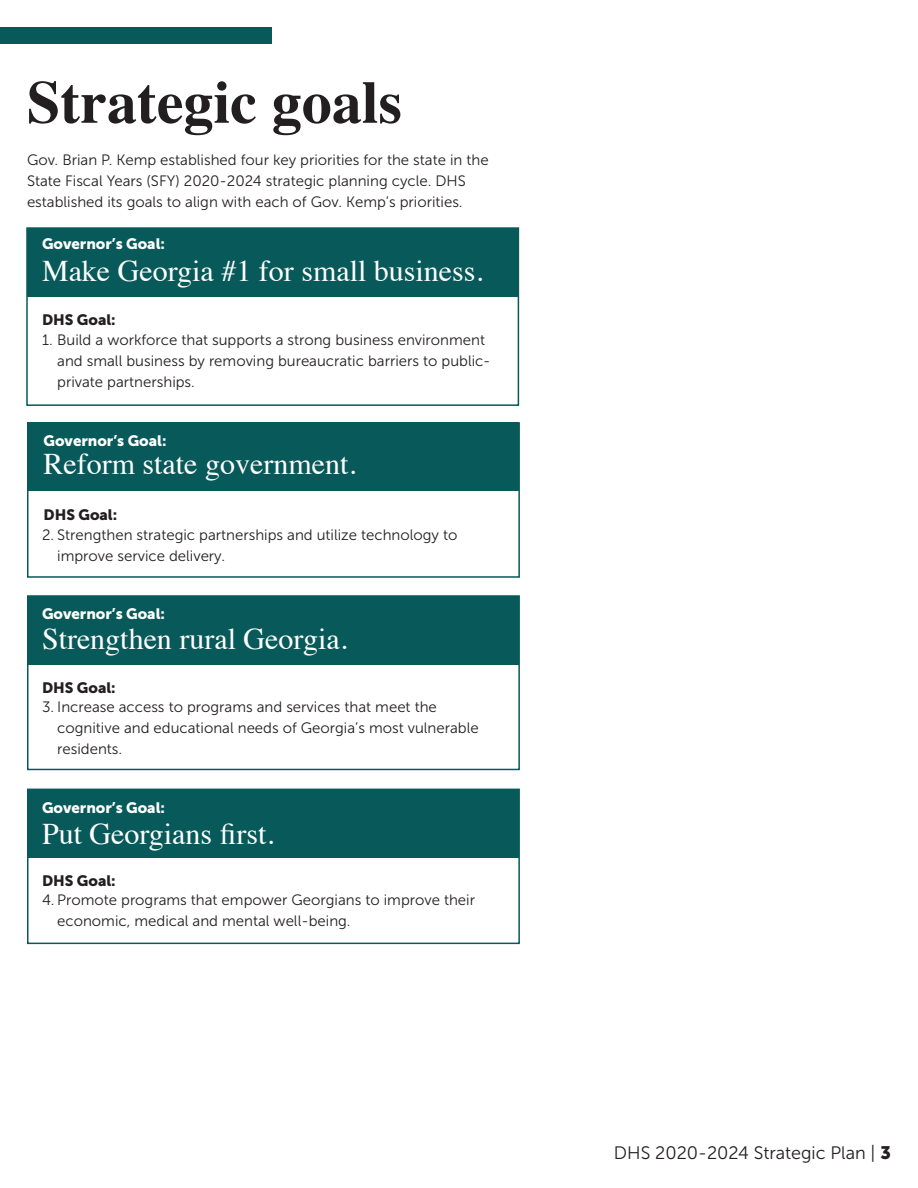
<style>
.page{position:relative;width:918px;height:1188px;background:#fff}
.page>*{position:absolute;margin:0;border:0;box-sizing:border-box;transform-origin:0 0}
.t1{font:700 60px "Times";color:#231f20}
.t2{font:30px "Times";color:#fff}
.t3{font:18px "Museo Sans 300";color:#231f20}
.t4{font:15px/21px "Museo Sans 300";color:#231f20}
.t5{font:15px "Museo Sans 900";color:#fff}
.t6{font:15px "Museo Sans 900";color:#231f20}
.s1{font-family:"Museo Sans 900"}
</style>
<div class="page">
<div style="left:27px;top:595px;width:493px;height:175px;border:2px solid #085959"></div>
<div style="left:27px;top:789px;width:493px;height:155px;border:2px solid #085959"></div>
<div style="left:28px;top:596px;width:491px;height:68px;background:#085959"></div>
<div style="left:28px;top:789px;width:491px;height:68px;background:#085959"></div>
<div style="left:27px;top:228px;width:491px;height:68px;background:#085959"></div>
<div style="left:28px;top:423px;width:491px;height:68px;background:#085959"></div>
<div style="left:26px;top:227px;width:493px;height:179px;border:2px solid #085959"></div>
<div style="left:27px;top:422px;width:493px;height:156px;border:2px solid #085959"></div>
<div style="left:0;top:27px;width:271px;height:17px;background:#085959"></div>
<p class="t1" style="left:27px;top:45px;width:376px">Strategic goals</p>
<p class="t4" style="left:27px;top:149px;width:463px">Gov. Brian P. Kemp established four key priorities for the state in the<br>State Fiscal Years (SFY) 2020-2024 strategic planning cycle. DHS established its goals to align with each of Gov. Kemp’s priorities.</p>
<p class="t5" style="left:42px;top:235px;width:125px">Governor’s Goal:</p>
<p class="t2" style="left:42px;top:243px;width:443px">Make Georgia #1 for small business.</p>
<p class="t6" style="left:42px;top:312px;width:75px">DHS Goal:</p>
<p class="t4" style="left:57px;top:330px;width:435px;text-indent:-15px">1. Build a workforce that supports a strong business environment and small business by removing bureaucratic barriers to public&shy;private partnerships.</p>
<p class="t5" style="left:44px;top:433px;width:125px">Governor’s Goal:</p>
<p class="t2" style="left:44px;top:436px;width:314px">Reform state government.</p>
<p class="t6" style="left:44px;top:506px;width:75px">DHS Goal:</p>
<p class="t4" style="left:57px;top:525px;width:402px;text-indent:-15px">2. Strengthen strategic partnerships and utilize technology to improve service delivery.</p>
<p class="t5" style="left:42px;top:605px;width:125px">Governor’s Goal:</p>
<p class="t2" style="left:42px;top:611px;width:307px">Strengthen rural Georgia.</p>
<p class="t6" style="left:42px;top:679px;width:75px">DHS Goal:</p>
<p class="t4" style="left:57px;top:697px;width:423px;text-indent:-15px">3. Increase access to programs and services that meet the cognitive and educational needs of Georgia’s most vulnerable residents.</p>
<p class="t5" style="left:42px;top:800px;width:125px">Governor’s Goal:</p>
<p class="t2" style="left:42px;top:806px;width:233px">Put Georgians first.</p>
<p class="t6" style="left:42px;top:872px;width:75px">DHS Goal:</p>
<p class="t4" style="left:57px;top:890px;width:419px;text-indent:-15px">4. Promote programs that empower Georgians to improve their economic, medical and mental well-being.</p>
<p class="t3" style="left:614px;top:1143px;width:279px">DHS 2020-2024 Strategic Plan | <span class="s1">3</span></p>
</div>
